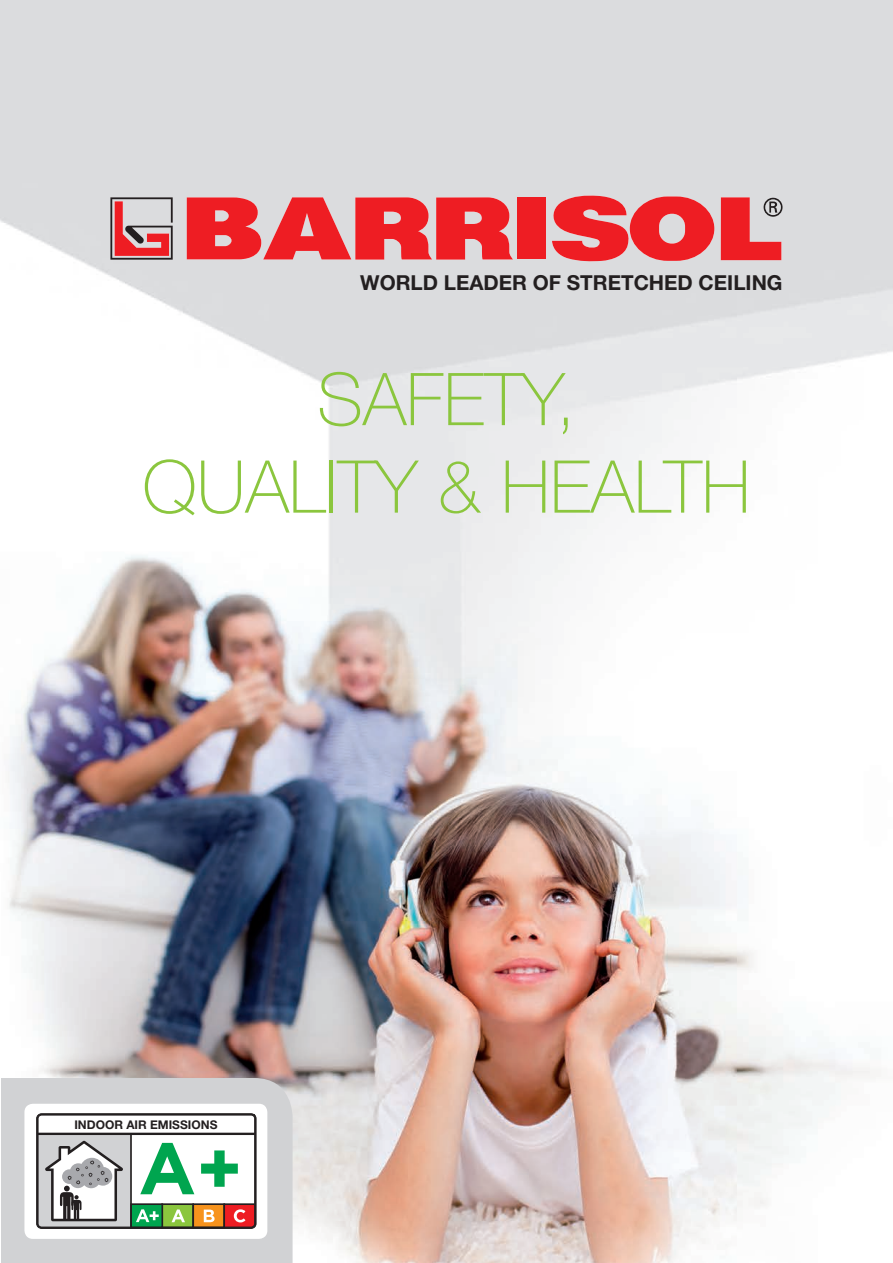
<style>
.page{position:relative;width:893px;height:1263px;background:#fff}
.page>*{position:absolute;margin:0;border:0;box-sizing:border-box;transform-origin:0 0}
.t1{font:100 72.9px/87.4px "Helvetica Neue";color:#8bc63e;text-align:center}
.t2{font:700 20.55px "Helvetica Neue";color:#231f20}
.t3{font:700 12px "Helvetica Neue";color:#231f20}
</style>
<div class="page">
<img style="left:0;top:0;width:893px;height:1263px">
<div style="left:1px;top:1078px;width:292px;height:185px;background:#d1d2d4"></div>
<hr style="left:0;top:872px;width:1px;height:391px;background:#fff">
<svg style="left:110px;top:197px;width:63px;height:63px;background:#c28588"></svg>
<div style="left:517px;top:197px;width:29px;height:62px;background:#ee1d23"></div>
<svg style="left:721px;top:197px;width:62px;height:63px;background:#e06165"></svg>
<svg style="left:187px;top:197px;width:326px;height:63px;background:#e95055"></svg>
<svg style="left:551px;top:195px;width:163px;height:67px;background:#e85c61"></svg>
<div style="left:24px;top:1104px;width:243px;height:135px;background:#fff;border-radius:9px"></div>
<svg style="left:36px;top:1113px;width:220px;height:116px"></svg>
<div style="left:39px;top:1117px;width:214px;height:14px;background:#fff"></div>
<p class="t2" style="left:360px;top:270px;width:424px">WORLD LEADER OF STRETCHED CEILING</p>
<h1 class="t1" style="left:143px;top:355px;width:609px">SAFETY,<br>QUALITY &amp; HEALTH</h1>
<p class="t3" style="left:74px;top:1117px;width:145px">INDOOR AIR EMISSIONS</p>
</div>
